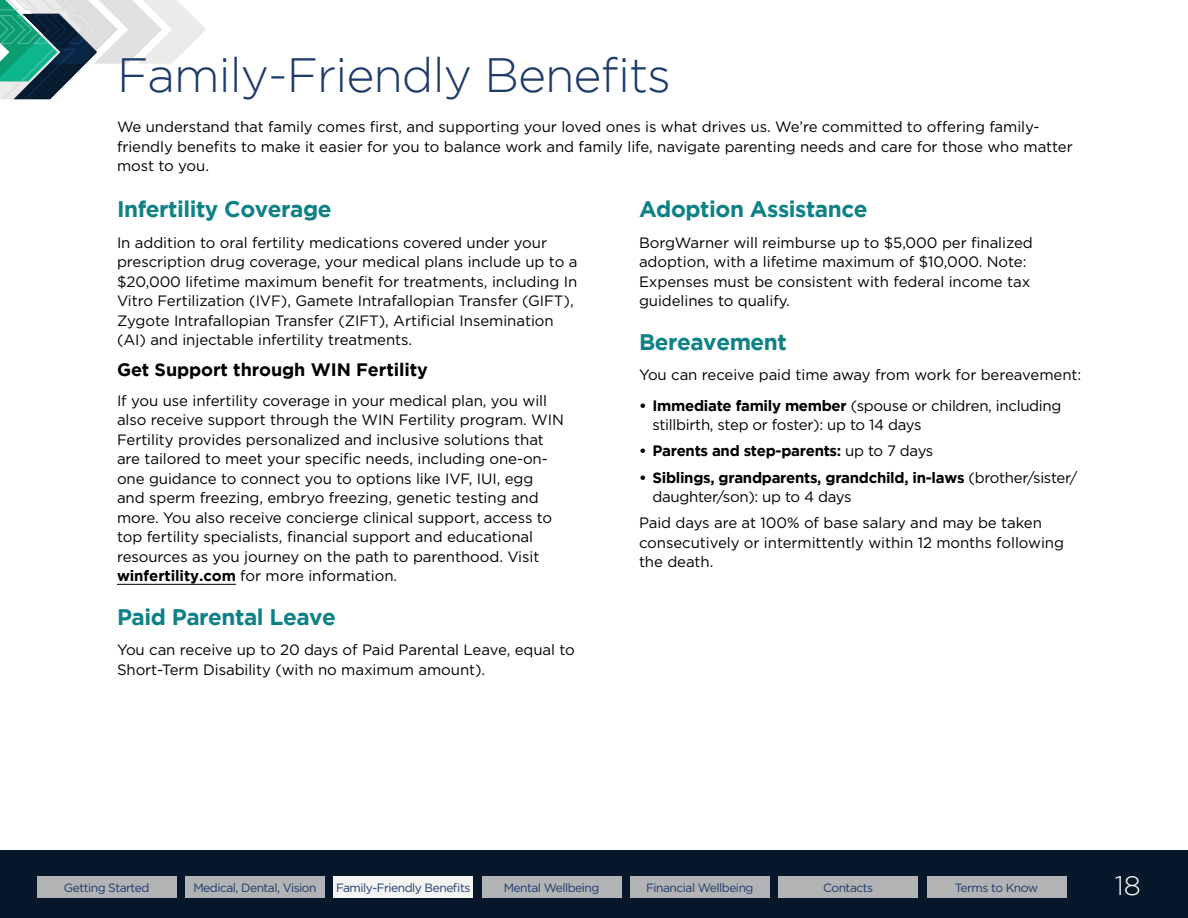
<style>
.page{position:relative;width:1188px;height:918px;background:#fff}
.page>*{position:absolute;margin:0;border:0;box-sizing:border-box;transform-origin:0 0}
.t1{font:300 48px "Gotham";letter-spacing:-.02em;color:#1c3a6a}
.t2{font:300 27px "Gotham";color:#fff}
.t3{font:700 22.5px "Gotham";letter-spacing:-.02em;color:#0e8187}
.t4{font:700 18px "Gotham";letter-spacing:-.005em;color:#000}
.t5{font:15px/19.5px "Gotham";letter-spacing:-.005em;color:#000}
.t6{font:700 15px/19.5px "Gotham";letter-spacing:-.02em;color:#000}
.t7{font:12px "Gotham";letter-spacing:-.04em;color:#1c3a6a}
.s1{font-weight:700}
.s2{font-weight:400}
</style>
<div class="page">
<div style="left:0;top:850px;width:1188px;height:68px;background:#051729"></div>
<img style="left:0;top:0;width:206px;height:100px">
<hr style="left:117px;top:584px;width:119px;height:1px;background:#000">
<div style="left:333px;top:876px;width:140px;height:22px;background:#f4f4f3"></div>
<div style="left:185px;top:876px;width:140px;height:22px;background:#b1b3b5"></div>
<div style="left:37px;top:876px;width:140px;height:22px;background:#b1b3b5"></div>
<div style="left:927px;top:876px;width:139px;height:22px;background:#b1b3b5"></div>
<div style="left:778px;top:876px;width:140px;height:22px;background:#b1b3b5"></div>
<div style="left:630px;top:876px;width:140px;height:22px;background:#b1b3b5"></div>
<div style="left:482px;top:876px;width:139px;height:22px;background:#b1b3b5"></div>
<h1 class="t1" style="left:117px;top:49px;width:556px">Family-Friendly Benefits</h1>
<p class="t5" style="left:117px;top:117px;width:957px">We understand that family comes first, and supporting your loved ones is what drives us. We’re committed to offering family&shy;friendly benefits to make it easier for you to balance work and family life, navigate parenting needs and care for those who matter most to you.</p>
<h3 class="t3" style="left:117px;top:196px;width:216px">Infertility Coverage</h3>
<p class="t5" style="left:117px;top:232px;width:462px">In addition to oral fertility medications covered under your prescription drug coverage, your medical plans include up to a $20,000 lifetime maximum benefit for treatments, including In Vitro Fertilization (IVF), Gamete Intrafallopian Transfer (GIFT), Zygote Intrafallopian Transfer (ZIFT), Artificial Insemination (AI) and injectable infertility treatments.</p>
<p class="t4" style="left:117px;top:359px;width:312px">Get Support through WIN Fertility</p>
<p class="t5" style="left:117px;top:390px;width:448px">If you use infertility coverage in your medical plan, you will also receive support through the WIN Fertility program. WIN Fertility provides personalized and inclusive solutions that are tailored to meet your specific needs, including one-on&shy;one guidance to connect you to options like IVF, IUI, egg and sperm freezing, embryo freezing, genetic testing and more. You also receive concierge clinical support, access to top fertility specialists, financial support and educational resources as you journey on the path to parenthood. Visit <span class="s1">winfertility.com</span> for more information.</p>
<h3 class="t3" style="left:117px;top:604px;width:221px">Paid Parental Leave</h3>
<p class="t5" style="left:117px;top:640px;width:459px">You can receive up to 20 days of Paid Parental Leave, equal to<br>Short-Term Disability (with no maximum amount).</p>
<h3 class="t3" style="left:639px;top:196px;width:230px">Adoption Assistance</h3>
<p class="t5" style="left:639px;top:232px;width:395px">BorgWarner will reimburse up to $5,000 per finalized adoption, with a lifetime maximum of $10,000. Note:<br>Expenses must be consistent with federal income tax guidelines to qualify.</p>
<h3 class="t3" style="left:639px;top:329px;width:149px">Bereavement</h3>
<p class="t5" style="left:639px;top:365px;width:444px">You can receive paid time away from work for bereavement:</p>
<p class="t5" style="left:653px;top:395px;width:410px;text-indent:-14px"><span class="s1">• Immediate family member</span> (spouse or children, including stillbirth, step or foster): up to 14 days</p>
<p class="t6" style="left:639px;top:441px;width:296px">• Parents and step-parents: <span class="s2">up to 7 days</span></p>
<p class="t6" style="left:653px;top:467px;width:426px;text-indent:-14px">• Siblings, grandparents, grandchild, in-laws <span class="s2">(brother/sister/ daughter/son): up to 4 days</span></p>
<p class="t5" style="left:639px;top:513px;width:427px">Paid days are at 100% of base salary and may be taken consecutively or intermittently within 12 months following the death.</p>
<p class="t7" style="left:64px;top:880px;width:87px">Getting Started</p>
<p class="t7" style="left:193px;top:880px;width:125px">Medical, Dental, Vision</p>
<p class="t7" style="left:336px;top:880px;width:136px">Family-Friendly Benefits</p>
<p class="t7" style="left:504px;top:880px;width:97px">Mental Wellbeing</p>
<p class="t7" style="left:646px;top:880px;width:109px">Financial Wellbeing</p>
<p class="t7" style="left:823px;top:880px;width:51px">Contacts</p>
<p class="t7" style="left:955px;top:880px;width:85px">Terms to Know</p>
<h2 class="t2" style="left:1115px;top:871px;width:28px">18</h2>
</div>
